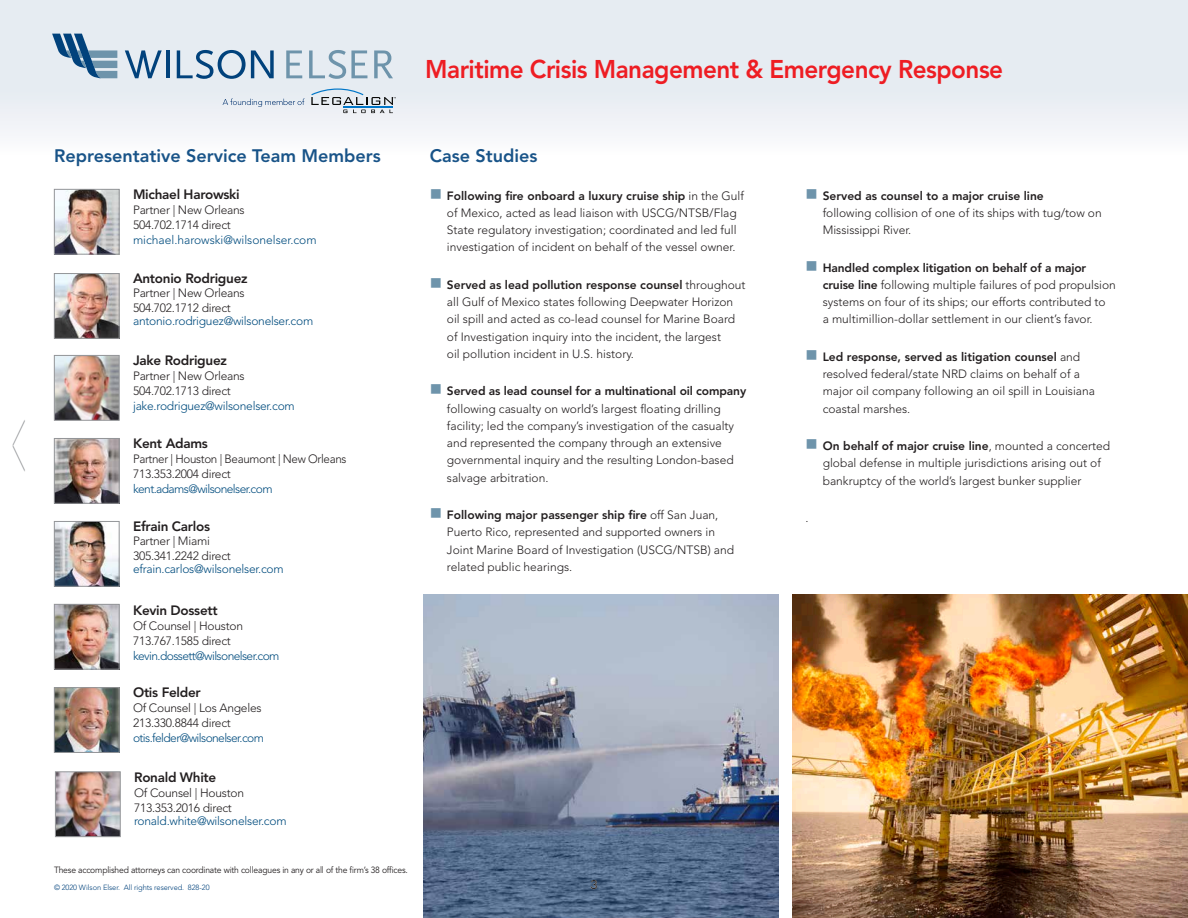
<style>
.page{position:relative;width:1188px;height:918px;background:#fff}
.page>*{position:absolute;margin:0;border:0;box-sizing:border-box;transform-origin:0 0}
.t1{font:100 108px "Work Sans";color:#939598;scale:.25 1}
.t2{font:800 25.5px "Avenir LT Std";letter-spacing:-.02em;color:#ee1d23;scale:.95 1}
.t3{font:800 18px "Avenir LT Std";color:#01427c}
.t4{font:800 13.5px "Avenir LT Std";letter-spacing:-.02em;color:#231f20}
.t5{font:13.5px "Work Sans";color:#231f20}
.t6{font:300 12px/17.2px "Avenir LT Std";color:#231f20}
.t7{font:300 12px/15px "Avenir LT Std";letter-spacing:-.02em;color:#231f20}
.t8{font:300 12px "Avenir LT Std";letter-spacing:-.02em;color:#014c7e}
.t9{font:300 12px "Avenir LT Std";letter-spacing:-.05em;color:#014c7e}
.t10{font:300 12px/15px "Avenir LT Std";letter-spacing:-.03em;color:#231f20}
.t11{font:300 12px "Avenir LT Std";color:#014c7e}
.t12{font:9px "Avenir LT Std";letter-spacing:-.02em;color:#231f20;scale:.95 1}
.t13{font:300 7.5px "Avenir LT Std";letter-spacing:-.01em;color:#01427c}
.s1{color:#6e94ab}
.s2{font-weight:800}
</style>
<div class="page">
<div style="left:0;top:0;width:1188px;height:184px;background:linear-gradient(to bottom,#dee6ee,#fdfdfe)"></div>
<svg style="left:286px;top:50px;width:16px;height:28px"></svg>
<svg style="left:309px;top:50px;width:58px;height:29px"></svg>
<svg style="left:374px;top:50px;width:19px;height:28px"></svg>
<hr style="left:166px;top:50px;width:3px;height:28px;background:#01427c">
<svg style="left:177px;top:50px;width:97px;height:29px"></svg>
<svg style="left:125px;top:50px;width:37px;height:28px"></svg>
<svg style="left:52px;top:34px;width:65px;height:44px"></svg>
<svg style="left:311px;top:89px;width:85px;height:24px"></svg>
<svg style="left:223px;top:99px;width:82px;height:8px"></svg>
<img style="left:792px;top:594px;width:396px;height:324px">
<img style="left:423px;top:594px;width:356px;height:324px">
<img style="left:56px;top:606px;width:62px;height:62px">
<div style="left:54px;top:604px;width:66px;height:66px;border:1px solid #939598"></div>
<img style="left:56px;top:689px;width:62px;height:62px">
<div style="left:54px;top:687px;width:66px;height:66px;border:1px solid #939598"></div>
<img style="left:56px;top:357px;width:62px;height:62px">
<div style="left:54px;top:355px;width:66px;height:66px;border:1px solid #939598"></div>
<img style="left:56px;top:440px;width:62px;height:62px">
<div style="left:54px;top:438px;width:66px;height:66px;border:1px solid #939598"></div>
<img style="left:56px;top:191px;width:62px;height:62px">
<div style="left:54px;top:189px;width:66px;height:66px;border:1px solid #939598"></div>
<img style="left:56px;top:523px;width:62px;height:62px">
<div style="left:54px;top:521px;width:66px;height:66px;border:1px solid #939598"></div>
<img style="left:56px;top:275px;width:62px;height:62px">
<div style="left:54px;top:273px;width:66px;height:66px;border:1px solid #939598"></div>
<img style="left:57px;top:773px;width:62px;height:62px">
<div style="left:55px;top:771px;width:66px;height:66px;border:1px solid #939598"></div>
<h1 class="t1" style="left:11px;top:377px;width:67px">&lt;</h1>
<h2 class="t2" style="left:425px;top:54px;width:610px">Maritime Crisis Management &amp; Emergency Response</h2>
<h3 class="t3" style="left:54px;top:145px;width:328px">Representative Service Team Members</h3>
<h3 class="t3" style="left:430px;top:145px;width:109px">Case Studies</h3>
<p class="t6" style="left:447px;top:187px;width:299px;text-indent:-17px"><span class="s1">■</span> <span class="s2">Following fire onboard a luxury cruise ship</span> in the Gulf of Mexico, acted as lead liaison with USCG/NTSB/Flag State regulatory investigation; coordinated and led full investigation of incident on behalf of the vessel owner.</p>
<p class="t6" style="left:447px;top:276px;width:300px;text-indent:-17px"><span class="s1">■</span> <span class="s2">Served as lead pollution response counsel</span> throughout all Gulf of Mexico states following Deepwater Horizon oil spill and acted as co-lead counsel for Marine Board of Investigation inquiry into the incident, the largest<br>oil pollution incident in U.S. history.</p>
<p class="t6" style="left:447px;top:383px;width:301px;text-indent:-17px"><span class="s1">■</span> <span class="s2">Served as lead counsel for a multinational oil company </span>following casualty on world’s largest floating drilling facility; led the company’s investigation of the casualty and represented the company through an extensive governmental inquiry and the resulting London-based salvage arbitration.</p>
<p class="t6" style="left:447px;top:506px;width:289px;text-indent:-17px"><span class="s1">■</span> <span class="s2">Following major passenger ship fire</span> off San Juan, Puerto Rico, represented and supported owners in Joint Marine Board of Investigation (USCG/NTSB) and related public hearings.</p>
<p class="t4" style="left:133px;top:187px;width:108px">Michael Harowski</p>
<p class="t7" style="left:133px;top:203px;width:113px">Partner | New Orleans<br>504.702.1714 direct</p>
<p class="t11" style="left:133px;top:233px;width:185px">michael.harowski@wilsonelser.com</p>
<p class="t4" style="left:133px;top:271px;width:116px">Antonio Rodriguez</p>
<p class="t7" style="left:133px;top:285px;width:113px">Partner | New Orleans<br>504.702.1712 direct</p>
<p class="t8" style="left:133px;top:314px;width:182px">antonio.rodriguez@wilsonelser.com</p>
<p class="t4" style="left:133px;top:353px;width:96px">Jake Rodriguez</p>
<p class="t7" style="left:133px;top:369px;width:113px">Partner | New Orleans<br>504.702.1713 direct</p>
<p class="t8" style="left:133px;top:399px;width:163px">jake.rodriguez@wilsonelser.com</p>
<p class="t4" style="left:133px;top:436px;width:76px">Kent Adams</p>
<p class="t10" style="left:133px;top:452px;width:215px">Partner | Houston | Beaumont | New Orleans<br>713.353.2004 direct</p>
<p class="t9" style="left:133px;top:482px;width:141px">kent.adams@wilsonelser.com</p>
<p class="t4" style="left:133px;top:519px;width:79px">Efrain Carlos</p>
<p class="t7" style="left:133px;top:533px;width:99px">Partner | Miami<br>305.341.2242 direct</p>
<p class="t8" style="left:133px;top:562px;width:152px">efrain.carlos@wilsonelser.com</p>
<p class="t4" style="left:133px;top:602px;width:86px">Kevin Dossett</p>
<p class="t7" style="left:133px;top:618px;width:111px">Of Counsel | Houston<br>713.767.1585 direct</p>
<p class="t9" style="left:133px;top:648px;width:148px">kevin.dossett@wilsonelser.com</p>
<p class="t4" style="left:133px;top:685px;width:69px">Otis Felder</p>
<p class="t7" style="left:133px;top:701px;width:130px">Of Counsel | Los Angeles<br>213.330.8844 direct</p>
<p class="t9" style="left:133px;top:731px;width:132px">otis.felder@wilsonelser.com</p>
<p class="t4" style="left:134px;top:769px;width:84px">Ronald White</p>
<p class="t7" style="left:134px;top:785px;width:111px">Of Counsel | Houston<br>713.353.2016 direct</p>
<p class="t8" style="left:134px;top:814px;width:154px">ronald.white@wilsonelser.com</p>
<p class="t12" style="left:54px;top:865px;width:374px">These accomplished attorneys can coordinate with colleagues in any or all of the firm’s 38 offices.</p>
<p class="t13" style="left:54px;top:883px;width:157px">© 2020 Wilson Elser. All rights reserved. 828-20</p>
<p class="t5" style="left:590px;top:877px;width:9px">3</p>
<p class="t6" style="left:823px;top:187px;width:281px;text-indent:-17px"><span class="s1">■</span> <span class="s2">Served as counsel to a major cruise line<br></span>following collision of one of its ships with tug/tow on<br>Mississippi River.</p>
<p class="t6" style="left:823px;top:259px;width:295px;text-indent:-17px"><span class="s1">■</span> <span class="s2">Handled complex litigation on behalf of a major cruise line</span> following multiple failures of pod propulsion systems on four of its ships; our efforts contributed to<br>a multimillion-dollar settlement in our client’s favor.</p>
<p class="t6" style="left:823px;top:348px;width:274px;text-indent:-17px"><span class="s1">■</span> <span class="s2">Led response, served as litigation counsel</span> and resolved federal/state NRD claims on behalf of a major oil company following an oil spill in Louisiana coastal marshes.</p>
<p class="t6" style="left:823px;top:437px;width:289px;text-indent:-17px"><span class="s1">■</span> <span class="s2">On behalf of major cruise line</span>, mounted a concerted global defense in multiple jurisdictions arising out of bankruptcy of the world’s largest bunker supplier</p>
<p class="t6" style="left:805px;top:509px;width:5px">.</p>
</div>
